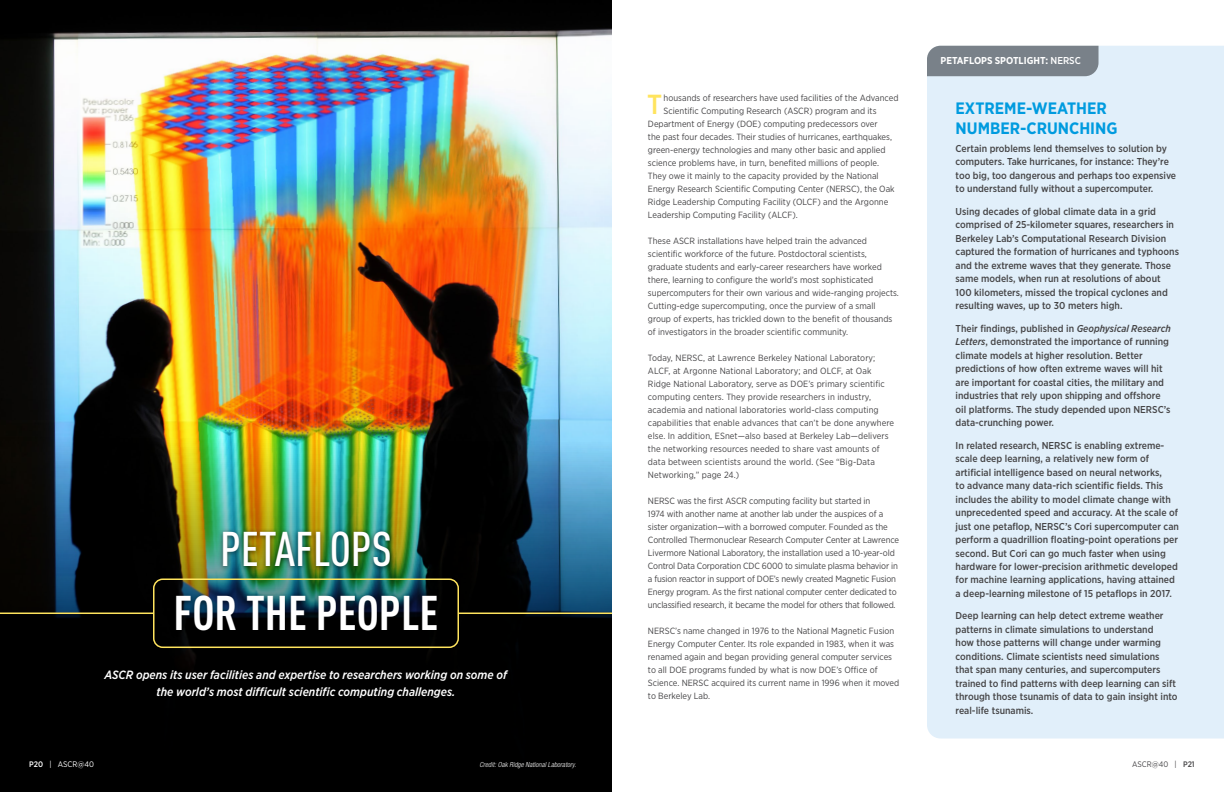
<style>
.page{position:relative;width:1224px;height:792px;background:#fff}
.page>*{position:absolute;margin:0;border:0;box-sizing:border-box;transform-origin:0 0}
.t1{font:700 48px "DIN Cond";color:#fff}
.t2{font:500 48px "DIN Cond";color:#fff}
.t3{font:500 27.6px "Gotham Narrow";color:#ffe45e}
.t4{font:700 16.5px/19.5px "Gotham Narrow";color:#009bdf}
.t5{font:italic 500 12px/17px "Gotham Narrow";color:#fff;text-align:center}
.t6{font:500 10px/13.5px "Gotham Narrow";color:#464547}
.t7{font:700 10px "Gotham Narrow";color:#fff}
.t8{font:9px/13px "Gotham Narrow";color:#464547}
.t9{font:9px/13px "Gotham Narrow";letter-spacing:-.02em;color:#464547}
.t10{font:8px "Gotham Narrow";color:#fff}
.t11{font:8px "Gotham Narrow";color:#464547}
.t12{font:italic 300 condensed 7px "Helvetica Neue LT Std";letter-spacing:.01em;color:#fff}
.s1{font-weight:500}
.s2{font-style:italic}
</style>
<div class="page">
<img style="left:0;top:0;width:612px;height:792px">
<div style="left:102px;top:668px;width:409px;height:33px;background:#000"></div>
<div style="left:153px;top:578px;width:306px;height:70px;border:2px solid #ffe45e;border-radius:9px"></div>
<hr style="left:0;top:613px;width:154px;height:1px;background:#ffe45e">
<hr style="left:458px;top:613px;width:154px;height:1px;background:#ffe45e">
<div style="left:171px;top:528px;width:271px;height:110px;background:#000;opacity:.65"></div>
<div style="left:927px;top:46px;width:297px;height:693px;background:#e1effa"></div>
<div style="left:927px;top:46px;width:172px;height:30px;background:#798189"></div>
<h1 class="t2" style="left:220px;top:520px;width:173px">PETAFLOPS</h1>
<h1 class="t1" style="left:174px;top:584px;width:266px">FOR THE PEOPLE</h1>
<h3 class="t5" style="left:105px;top:666px;width:404px">ASCR opens its user facilities and expertise to researchers working on some of the world’s most difficult scientific computing challenges.</h3>
<h2 class="t3" style="left:647px;top:87px;width:17px">T</h2>
<p class="t8" style="left:664px;top:91px;width:236px">housands of researchers have used facilities of the Advanced</p>
<p class="t8" style="left:664px;top:104px;width:215px">Scientific Computing Research (ASCR) program and its</p>
<p class="t8" style="left:648px;top:117px;width:231px">Department of Energy (DOE) computing predecessors over</p>
<p class="t8" style="left:648px;top:130px;width:246px">the past four decades. Their studies of hurricanes, earthquakes,</p>
<p class="t8" style="left:648px;top:143px;width:239px">green-energy technologies and many other basic and applied</p>
<p class="t8" style="left:648px;top:156px;width:233px">science problems have, in turn, benefited millions of people.</p>
<p class="t8" style="left:648px;top:169px;width:232px">They owe it mainly to the capacity provided by the National</p>
<p class="t8" style="left:648px;top:182px;width:248px">Energy Research Scientific Computing Center (NERSC), the Oak</p>
<p class="t8" style="left:648px;top:195px;width:242px">Ridge Leadership Computing Facility (OLCF) and the Argonne</p>
<p class="t8" style="left:648px;top:208px;width:151px">Leadership Computing Facility (ALCF).</p>
<p class="t8" style="left:648px;top:234px;width:252px">These ASCR installations have helped train the advanced scientific workforce of the future. Postdoctoral scientists, graduate students and early-career researchers have worked there, learning to configure the world’s most sophisticated supercomputers for their own various and wide-ranging projects.<br>Cutting-edge supercomputing, once the purview of a small group of experts, has trickled down to the benefit of thousands of investigators in the broader scientific community.</p>
<p class="t8" style="left:648px;top:351px;width:248px">Today, NERSC, at Lawrence Berkeley National Laboratory; ALCF, at Argonne National Laboratory; and OLCF, at Oak Ridge National Laboratory, serve as DOE’s primary scientific computing centers. They provide researchers in industry, academia and national laboratories world-class computing capabilities that enable advances that can’t be done anywhere else. In addition, ESnet—also based at Berkeley Lab—delivers the networking resources needed to share vast amounts of data between scientists around the world. (See “Big-Data Networking,” page 24.)</p>
<p class="t9" style="left:648px;top:494px;width:253px">NERSC was the first ASCR computing facility but started in<br>1974 with another name at another lab under the auspices of a sister organization—with a borrowed computer. Founded as the Controlled Thermonuclear Research Computer Center at Lawrence Livermore National Laboratory, the installation used a 10-year-old Control Data Corporation CDC 6000 to simulate plasma behavior in a fusion reactor in support of DOE’s newly created Magnetic Fusion Energy program. As the first national computer center dedicated to unclassified research, it became the model for others that followed.</p>
<p class="t8" style="left:648px;top:624px;width:253px">NERSC’s name changed in 1976 to the National Magnetic Fusion Energy Computer Center. Its role expanded in 1983, when it was renamed again and began providing general computer services to all DOE programs funded by what is now DOE’s Office of Science. NERSC acquired its current name in 1996 when it moved to Berkeley Lab.</p>
<p class="t7" style="left:940px;top:55px;width:142px">PETAFLOPS SPOTLIGHT: <span class="s1">NERSC</span></p>
<h3 class="t4" style="left:956px;top:98px;width:163px">EXTREME-WEATHER<br>NUMBER-CRUNCHING</h3>
<p class="t6" style="left:956px;top:141px;width:222px">Certain problems lend themselves to solution by computers. Take hurricanes, for instance: They’re too big, too dangerous and perhaps too expensive to understand fully without a supercomputer.</p>
<p class="t6" style="left:956px;top:204px;width:225px">Using decades of global climate data in a grid comprised of 25-kilometer squares, researchers in Berkeley Lab’s Computational Research Division captured the formation of hurricanes and typhoons and the extreme waves that they generate. Those same models, when run at resolutions of about 100 kilometers, missed the tropical cyclones and resulting waves, up to 30 meters high.</p>
<p class="t6" style="left:956px;top:321px;width:217px">Their findings, published in <span class="s2">Geophysical Research Letters</span>, demonstrated the importance of running climate models at higher resolution. Better predictions of how often extreme waves will hit are important for coastal cities, the military and industries that rely upon shipping and offshore oil platforms. The study depended upon NERSC’s data-crunching power.</p>
<p class="t6" style="left:956px;top:438px;width:225px">In related research, NERSC is enabling extreme&shy;scale deep learning, a relatively new form of artificial intelligence based on neural networks,<br>to advance many data-rich scientific fields. This includes the ability to model climate change with unprecedented speed and accuracy. At the scale of just one petaflop, NERSC’s Cori supercomputer can perform a quadrillion floating-point operations per second. But Cori can go much faster when using hardware for lower-precision arithmetic developed for machine learning applications, having attained a deep-learning milestone of 15 petaflops in 2017.</p>
<p class="t6" style="left:956px;top:609px;width:223px">Deep learning can help detect extreme weather patterns in climate simulations to understand<br>how those patterns will change under warming conditions. Climate scientists need simulations that span many centuries, and supercomputers trained to find patterns with deep learning can sift through those tsunamis of data to gain insight into real-life tsunamis.</p>
<p class="t10" style="left:29px;top:759px;width:66px"><span class="s1">P20</span> | ASCR@40</p>
<p class="t12" style="left:479px;top:761px;width:98px">Credit: Oak Ridge National Laboratory.</p>
<p class="t11" style="left:1132px;top:759px;width:64px">ASCR@40 | <span class="s1">P21</span></p>
</div>
